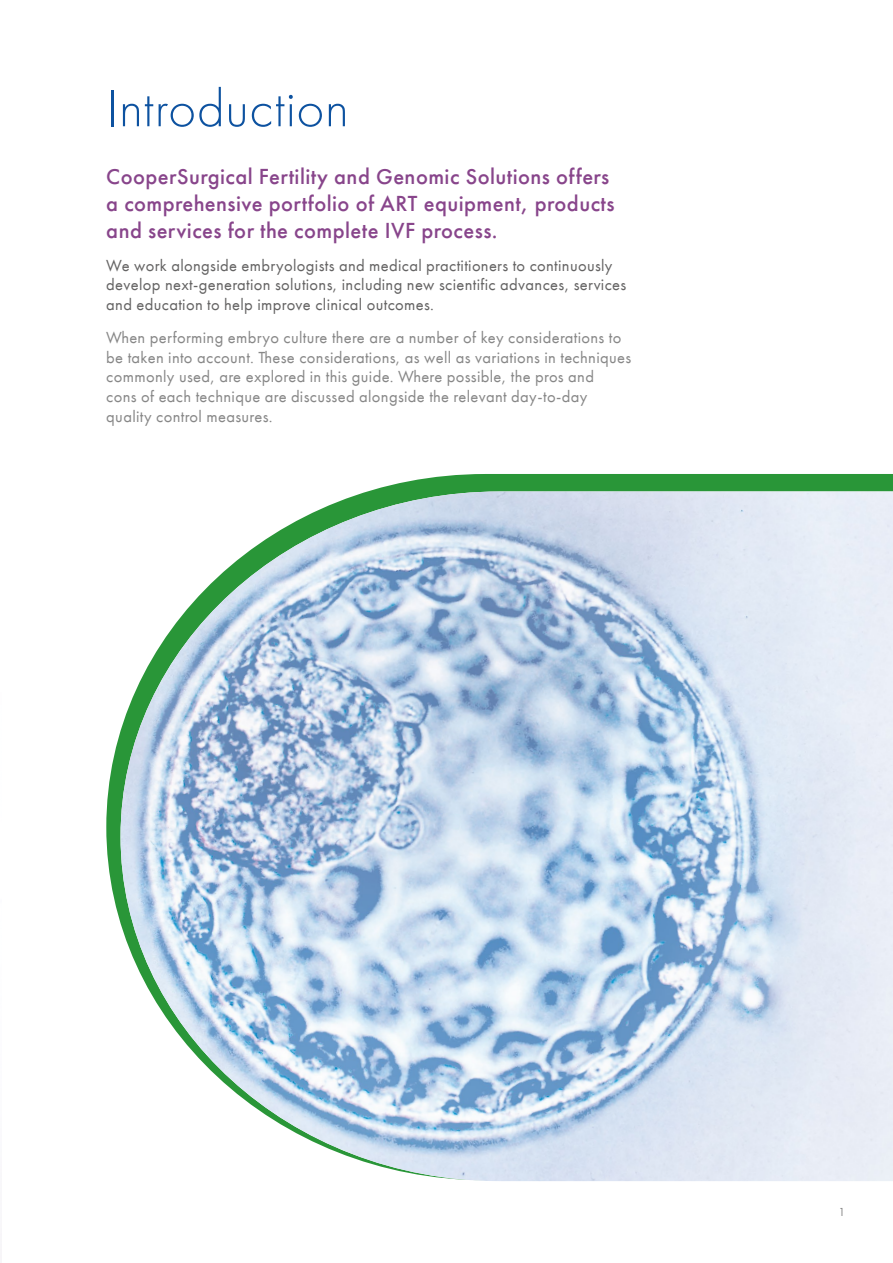
<style>
.page{position:relative;width:893px;height:1263px;background:#fff}
.page>*{position:absolute;margin:0;border:0;box-sizing:border-box;transform-origin:0 0}
.t1{font:300 54px "Futura PT";letter-spacing:.01em;color:#0d52a0}
.t2{font:500 22.5px/27px "Futura PT";letter-spacing:.02em;color:#88458b}
.t3{font:16.5px/19.8px "Futura PT";letter-spacing:.02em;color:#878787}
.t4{font:16.5px/19.8px "Futura PT";letter-spacing:.02em;color:#646363}
.t5{font:12px "Futura PT";color:#878787}
</style>
<div class="page">
<svg style="left:106px;top:474px;width:787px;height:451px;fill:#299638"></svg>
<img style="left:121px;top:491px;width:772px;height:690px">
<h1 class="t1" style="left:106px;top:78px;width:244px">Introduction</h1>
<h2 class="t2" style="left:106px;top:163px;width:510px">CooperSurgical Fertility and Genomic Solutions offers a comprehensive portfolio of ART equipment, products and services for the complete IVF process.</h2>
<p class="t4" style="left:106px;top:255px;width:522px">We work alongside embryologists and medical practitioners to continuously develop next-generation solutions, including new scientific advances, services and education to help improve clinical outcomes.</p>
<p class="t3" style="left:106px;top:327px;width:526px">When performing embryo culture there are a number of key considerations to be taken into account. These considerations, as well as variations in techniques commonly used, are explored in this guide. Where possible, the pros and<br>cons of each technique are discussed alongside the relevant day-to-day quality control measures.</p>
<p class="t5" style="left:838px;top:1205px;width:8px">1</p>
</div>
